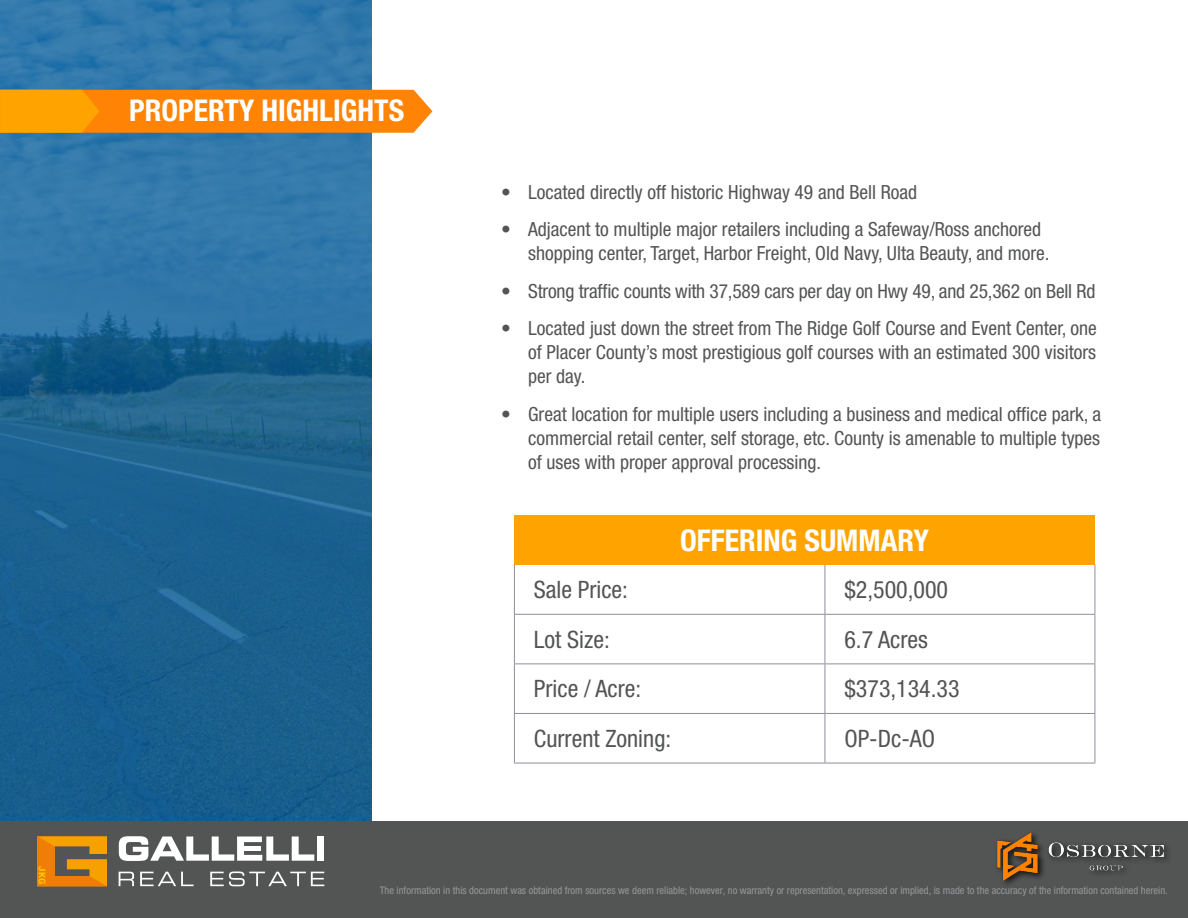
<style>
.page{position:relative;width:1188px;height:918px;background:#fff}
.page>*{position:absolute;margin:0;border:0;box-sizing:border-box;transform-origin:0 0}
.t1{font:700 condensed 30px "Helvetica Neue LT Std";color:#fff}
.t2{font:condensed 24px "Helvetica Neue LT Std";color:#535454}
.t3{font:condensed 19.5px/24px "Helvetica Neue LT Std";color:#535454;text-align:justify}
.t4{font:condensed 10.5px "Helvetica Neue LT Std";color:#969798}
.t5{font:700 condensed 9.3px "Helvetica Neue LT Std";color:#fdc600;scale:1.21 1}
</style>
<div class="page">
<svg style="left:0;top:0;width:372px;height:822px;background:#226998"></svg>
<svg style="left:0;top:90px;width:432px;height:43px;background:#fd8b08"></svg>
<div style="left:0;top:822px;width:1188px;height:96px;background:#535454"></div>
<img style="left:997px;top:833px;width:166px;height:47px">
<svg style="left:119px;top:872px;width:15px;height:14px"></svg>
<svg style="left:140px;top:872px;width:54px;height:14px"></svg>
<svg style="left:210px;top:871px;width:114px;height:15px"></svg>
<svg style="left:119px;top:836px;width:195px;height:25px"></svg>
<div style="left:317px;top:837px;width:7px;height:24px;background:#fff"></div>
<svg style="left:37px;top:836px;width:70px;height:50px"></svg>
<div style="left:514px;top:515px;width:581px;height:50px;background:#ffa300"></div>
<hr style="left:514px;top:565px;width:1px;height:49px;background:#908d9c">
<hr style="left:825px;top:565px;width:1px;height:49px;background:#908d9c">
<hr style="left:1095px;top:565px;width:1px;height:49px;background:#908d9c">
<hr style="left:514px;top:614px;width:311px;height:1px;background:#908d9c">
<hr style="left:514px;top:615px;width:1px;height:49px;background:#908d9c">
<hr style="left:825px;top:614px;width:270px;height:1px;background:#908d9c">
<hr style="left:825px;top:615px;width:1px;height:49px;background:#908d9c">
<hr style="left:1095px;top:615px;width:1px;height:49px;background:#908d9c">
<hr style="left:514px;top:664px;width:311px;height:1px;background:#908d9c">
<hr style="left:514px;top:664px;width:1px;height:49px;background:#908d9c">
<hr style="left:825px;top:664px;width:270px;height:1px;background:#908d9c">
<hr style="left:825px;top:664px;width:1px;height:49px;background:#908d9c">
<hr style="left:1095px;top:664px;width:1px;height:49px;background:#908d9c">
<hr style="left:514px;top:713px;width:311px;height:1px;background:#908d9c">
<hr style="left:514px;top:714px;width:1px;height:49px;background:#908d9c">
<hr style="left:825px;top:713px;width:270px;height:1px;background:#908d9c">
<hr style="left:825px;top:714px;width:1px;height:49px;background:#908d9c">
<hr style="left:1095px;top:714px;width:1px;height:49px;background:#908d9c">
<hr style="left:514px;top:763px;width:311px;height:1px;background:#908d9c">
<hr style="left:825px;top:763px;width:270px;height:1px;background:#908d9c">
<p class="t5" style="left:48px;top:866px;width:16px;rotate:90deg">JKG</p>
<h1 class="t1" style="left:129px;top:93px;width:277px">PROPERTY HIGHLIGHTS</h1>
<p class="t3" style="left:501px;top:180px;width:418px">• Located directly off historic Highway 49 and Bell Road</p>
<p class="t3" style="left:528px;top:217px;width:523px;text-indent:-27px">• Adjacent to multiple major retailers including a Safeway/Ross anchored shopping center, Target, Harbor Freight, Old Navy, Ulta Beauty, and more.</p>
<p class="t3" style="left:501px;top:279px;width:596px">• Strong traffic counts with 37,589 cars per day on Hwy 49, and 25,362 on Bell Rd</p>
<p class="t3" style="left:528px;top:316px;width:570px;text-indent:-27px">• Located just down the street from The Ridge Golf Course and Event Center, one of Placer County’s most prestigious golf courses with an estimated 300 visitors per day.</p>
<p class="t3" style="left:528px;top:402px;width:575px;text-indent:-27px">• Great location for multiple users including a business and medical office park, a commercial retail center, self storage, etc. County is amenable to multiple types of uses with proper approval processing.</p>
<h1 class="t1" style="left:680px;top:522px;width:250px">OFFERING SUMMARY</h1>
<p class="t2" style="left:534px;top:576px;width:96px">Sale Price:</p>
<p class="t2" style="left:844px;top:576px;width:105px">$2,500,000</p>
<p class="t2" style="left:534px;top:625px;width:77px">Lot Size:</p>
<p class="t2" style="left:844px;top:625px;width:85px">6.7 Acres</p>
<p class="t2" style="left:534px;top:675px;width:109px">Price / Acre:</p>
<p class="t2" style="left:844px;top:675px;width:117px">$373,134.33</p>
<p class="t2" style="left:534px;top:724px;width:139px">Current Zoning:</p>
<p class="t2" style="left:844px;top:724px;width:92px">OP-Dc-AO</p>
<p class="t4" style="left:380px;top:884px;width:790px">The information in this document was obtained from sources we deem reliable; however, no warranty or representation, expressed or implied, is made to the accuracy of the information contained herein.</p>
</div>
